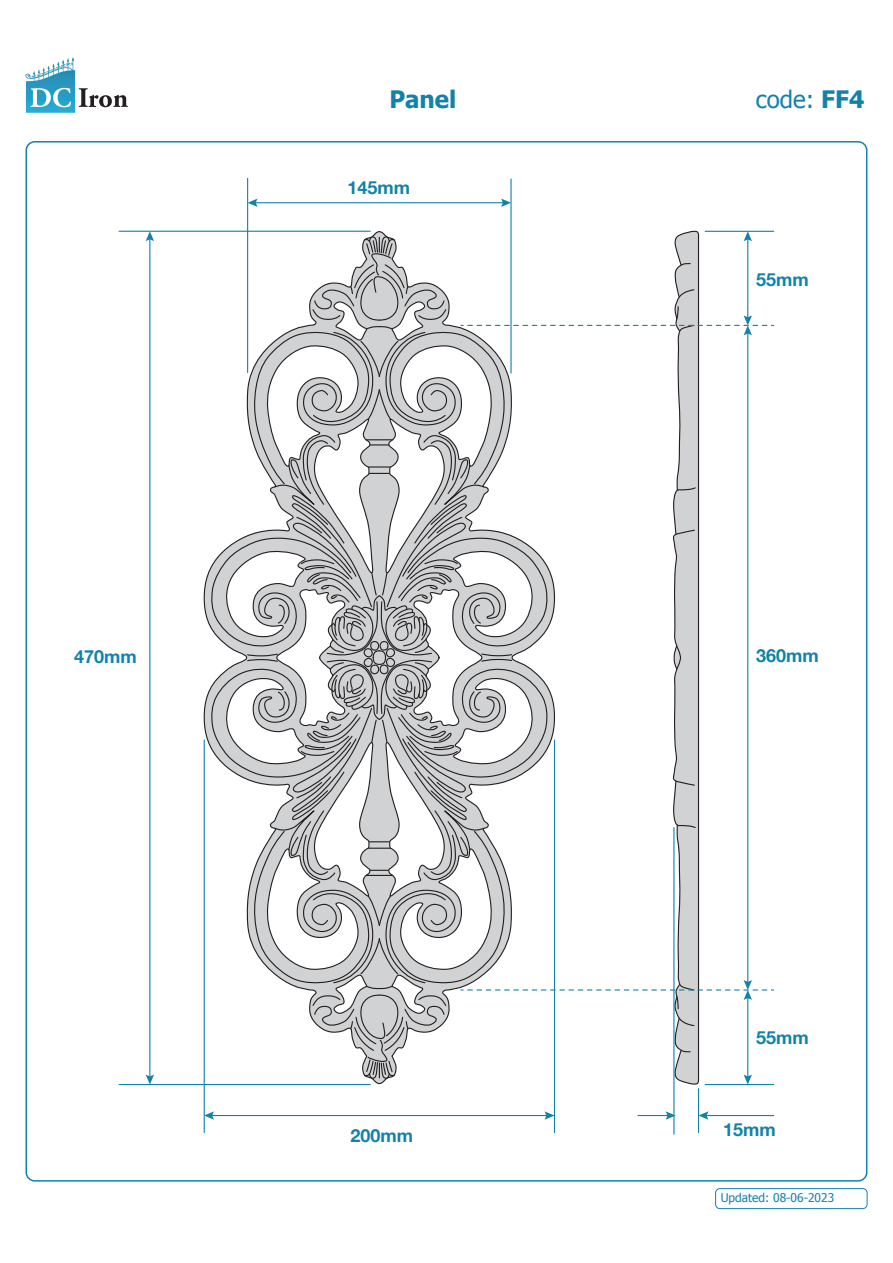
<style>
.page{position:relative;width:893px;height:1263px;background:#fff}
.page>*{position:absolute;margin:0;border:0;box-sizing:border-box;transform-origin:0 0}
.Product_Name{font:24px "Tahoma";color:#1282aa}
.Product_Name-2{font:700 24px "Tahoma";color:#1282aa}
.t1{font:700 18px "Helvetica Neue";color:#1282aa}
.Product_Name-3{font:12px "Tahoma";color:#1282aa}
.s1{font-weight:700}
</style>
<div class="page">
<hr style="left:119px;top:231px;width:251px;height:1px;background:#1282aa">
<hr style="left:119px;top:1084px;width:251px;height:1px;background:#1282aa">
<hr style="left:554px;top:740px;width:1px;height:392px;background:#1282aa">
<hr style="left:204px;top:740px;width:1px;height:392px;background:#1282aa">
<hr style="left:247px;top:178px;width:1px;height:194px;background:#1282aa">
<hr style="left:510px;top:179px;width:2px;height:194px;background:#1282aa">
<hr style="left:698px;top:1089px;width:1px;height:43px;background:#1282aa">
<hr style="left:673px;top:827px;width:1px;height:307px;background:#1282aa">
<hr style="left:149px;top:238px;width:1px;height:840px;background:#1282aa">
<svg style="left:146px;top:231px;width:8px;height:10px"></svg>
<svg style="left:146px;top:1075px;width:8px;height:9px"></svg>
<hr style="left:254px;top:202px;width:250px;height:1px;background:#1282aa">
<svg style="left:248px;top:199px;width:9px;height:8px"></svg>
<svg style="left:501px;top:199px;width:10px;height:8px"></svg>
<hr style="left:705px;top:1115px;width:69px;height:1px;background:#1282aa">
<svg style="left:699px;top:1111px;width:9px;height:9px"></svg>
<hr style="left:638px;top:1115px;width:31px;height:1px;background:#1282aa">
<svg style="left:666px;top:1111px;width:10px;height:9px"></svg>
<hr style="left:211px;top:1115px;width:337px;height:1px;background:#1282aa">
<svg style="left:204px;top:1111px;width:10px;height:9px"></svg>
<svg style="left:545px;top:1111px;width:9px;height:9px"></svg>
<svg style="left:210px;top:230px;width:564px;height:855px"></svg>
<div style="left:715px;top:1188px;width:152px;height:21px;border:1px solid #1282aa;border-radius:4px"></div>
<svg style="left:38px;top:57px;width:35px;height:19px"></svg>
<svg style="left:30px;top:88px;width:41px;height:19px"></svg>
<svg style="left:79px;top:88px;width:49px;height:19px"></svg>
<p class="Product_Name-2" style="left:389px;top:82px;width:69px">Panel</p>
<p class="Product_Name" style="left:756px;top:83px;width:110px">code: <span class="s1">FF4</span></p>
<p class="t1" style="left:347px;top:173px;width:64px">145mm</p>
<p class="t1" style="left:756px;top:265px;width:54px">55mm</p>
<p class="t1" style="left:74px;top:642px;width:64px">470mm</p>
<p class="t1" style="left:756px;top:642px;width:64px">360mm</p>
<p class="t1" style="left:350px;top:1121px;width:64px">200mm</p>
<p class="t1" style="left:756px;top:1023px;width:54px">55mm</p>
<p class="t1" style="left:723px;top:1116px;width:54px">15mm</p>
<p class="Product_Name-3" style="left:721px;top:1190px;width:115px">Updated: 08-06-2023</p>
</div>
